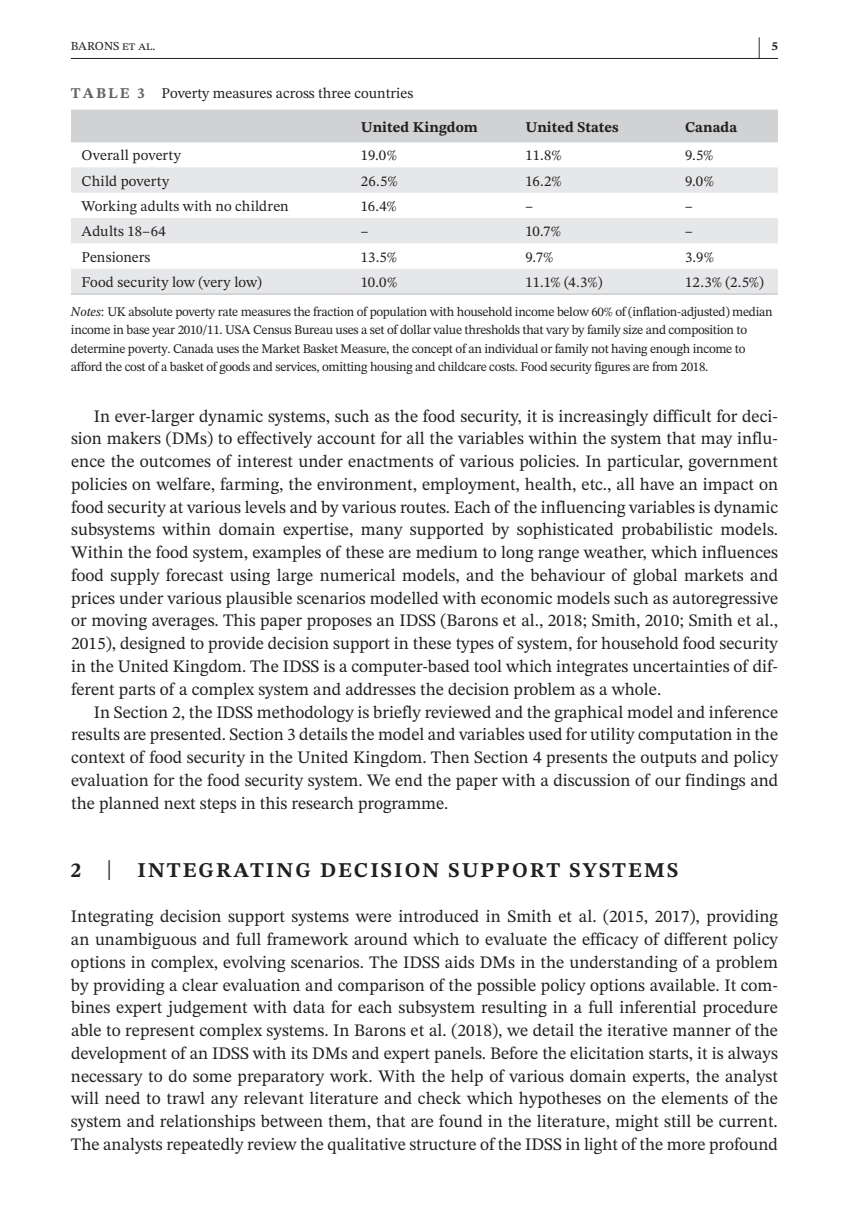
<style>
.page{position:relative;width:849px;height:1221px;background:#fff}
.page>*{position:absolute;margin:0;border:0;box-sizing:border-box;transform-origin:0 0}
.t1{font:700 24.5px "STIX Two Text";color:#231f20;scale:.45 1}
.t2{font:700 21px "STIX Two Text";letter-spacing:.1em;color:#231f20}
.t3{font:17.5px/22.8px "STIX Two Text";color:#231f20;text-align:justify}
.t4{font:14.88px "STIX Two Text";color:#231f20}
.t5{font:700 14.88px "STIX Two Text";color:#231f20}
.t6{font:13.12px/18.4px "STIX Two Text";letter-spacing:-.025em;color:#231f20}
.t7{font:12.25px "STIX Two Text";color:#231f20}
.t8{font:700 12.25px "STIX Two Text";color:#231f20}
.s1{font-weight:700;color:#636366}
.s2{font-style:italic}
.s3{font-weight:400;font-size:27.65px}
</style>
<div class="page">
<hr style="left:71px;top:58px;width:706px;height:1px;background:#231f20">
<div style="left:71px;top:110px;width:706px;height:32px;background:#d1d2d4"></div>
<svg style="left:71px;top:167px;width:706px;height:126px;fill:#e6e7e9"></svg>
<hr style="left:71px;top:293px;width:279px;height:2px;background:#d1d2d4">
<hr style="left:350px;top:293px;width:164px;height:2px;background:#d1d2d4">
<hr style="left:514px;top:293px;width:160px;height:2px;background:#d1d2d4">
<hr style="left:674px;top:293px;width:103px;height:2px;background:#d1d2d4">
<h1 class="t1" style="left:757px;top:28px;width:9px">|</h1>
<p class="t7" style="left:71px;top:37px;width:86px">BARONS et al.</p>
<p class="t8" style="left:771px;top:37px;width:8px">5</p>
<p class="t4" style="left:71px;top:83px;width:343px"><span class="s1">TABLE 3</span> Poverty measures across three countries</p>
<p class="t5" style="left:360px;top:116px;width:119px">United Kingdom</p>
<p class="t5" style="left:525px;top:116px;width:95px">United States</p>
<p class="t5" style="left:684px;top:116px;width:54px">Canada</p>
<p class="t4" style="left:81px;top:145px;width:101px">Overall poverty</p>
<p class="t4" style="left:361px;top:145px;width:38px">19.0%</p>
<p class="t4" style="left:525px;top:145px;width:38px">11.8%</p>
<p class="t4" style="left:684px;top:145px;width:30px">9.5%</p>
<p class="t4" style="left:81px;top:170px;width:89px">Child poverty</p>
<p class="t4" style="left:361px;top:170px;width:38px">26.5%</p>
<p class="t4" style="left:525px;top:170px;width:38px">16.2%</p>
<p class="t4" style="left:684px;top:170px;width:30px">9.0%</p>
<p class="t4" style="left:81px;top:195px;width:209px">Working adults with no children</p>
<p class="t4" style="left:361px;top:195px;width:38px">16.4%</p>
<p class="t4" style="left:525px;top:195px;width:9px">–</p>
<p class="t4" style="left:684px;top:195px;width:9px">–</p>
<p class="t4" style="left:81px;top:221px;width:86px">Adults 18–64</p>
<p class="t4" style="left:361px;top:221px;width:9px">–</p>
<p class="t4" style="left:525px;top:221px;width:37px">10.7%</p>
<p class="t4" style="left:684px;top:221px;width:9px">–</p>
<p class="t4" style="left:82px;top:246px;width:70px">Pensioners</p>
<p class="t4" style="left:361px;top:246px;width:38px">13.5%</p>
<p class="t4" style="left:525px;top:246px;width:30px">9.7%</p>
<p class="t4" style="left:685px;top:246px;width:30px">3.9%</p>
<p class="t4" style="left:82px;top:271px;width:182px">Food security low (very low)</p>
<p class="t4" style="left:361px;top:271px;width:38px">10.0%</p>
<p class="t4" style="left:525px;top:271px;width:78px">11.1% (4.3%)</p>
<p class="t4" style="left:685px;top:271px;width:80px">12.3% (2.5%)</p>
<p class="t6" style="left:71px;top:302px;width:703px"><span class="s2">Notes</span>: UK absolute poverty rate measures the fraction of population with household income below 60% of (inflation-adjusted) median income in base year 2010/11. USA Census Bureau uses a set of dollar value thresholds that vary by family size and composition to determine poverty. Canada uses the Market Basket Measure, the concept of an individual or family not having enough income to afford the cost of a basket of goods and services, omitting housing and childcare costs. Food security figures are from 2018.</p>
<p class="t3" style="left:71px;top:404px;width:708px;text-indent:23px">In ever-larger dynamic systems, such as the food security, it is increasingly difficult for deci&shy;sion makers (DMs) to effectively account for all the variables within the system that may influ&shy;ence the outcomes of interest under enactments of various policies. In particular, government policies on welfare, farming, the environment, employment, health, etc., all have an impact on food security at various levels and by various routes. Each of the influencing variables is dynamic subsystems within domain expertise, many supported by sophisticated probabilistic models.<br>Within the food system, examples of these are medium to long range weather, which influences food supply forecast using large numerical models, and the behaviour of global markets and prices under various plausible scenarios modelled with economic models such as autoregressive or moving averages. This paper proposes an IDSS (Barons et al., 2018; Smith, 2010; Smith et al., 2015), designed to provide decision support in these types of system, for household food security in the United Kingdom. The IDSS is a computer-based tool which integrates uncertainties of dif&shy;ferent parts of a complex system and addresses the decision problem as a whole.</p>
<p class="t3" style="left:71px;top:700px;width:708px;text-indent:23px">In Section 2, the IDSS methodology is briefly reviewed and the graphical model and inference results are presented. Section 3 details the model and variables used for utility computation in the context of food security in the United Kingdom. Then Section 4 presents the outputs and policy evaluation for the food security system. We end the paper with a discussion of our findings and the planned next steps in this research programme.</p>
<p class="t2" style="left:71px;top:854px;width:608px">2 <span class="s3">|</span> INTEGRATING DECISION SUPPORT SYSTEMS</p>
<p class="t3" style="left:71px;top:905px;width:708px">Integrating decision support systems were introduced in Smith et al. (2015, 2017), providing an unambiguous and full framework around which to evaluate the efficacy of different policy options in complex, evolving scenarios. The IDSS aids DMs in the understanding of a problem by providing a clear evaluation and comparison of the possible policy options available. It com&shy;bines expert judgement with data for each subsystem resulting in a full inferential procedure able to represent complex systems. In Barons et al. (2018), we detail the iterative manner of the development of an IDSS with its DMs and expert panels. Before the elicitation starts, it is always necessary to do some preparatory work. With the help of various domain experts, the analyst will need to trawl any relevant literature and check which hypotheses on the elements of the system and relationships between them, that are found in the literature, might still be current.<br>The analysts repeatedly review the qualitative structure of the IDSS in light of the more profound</p>
</div>
